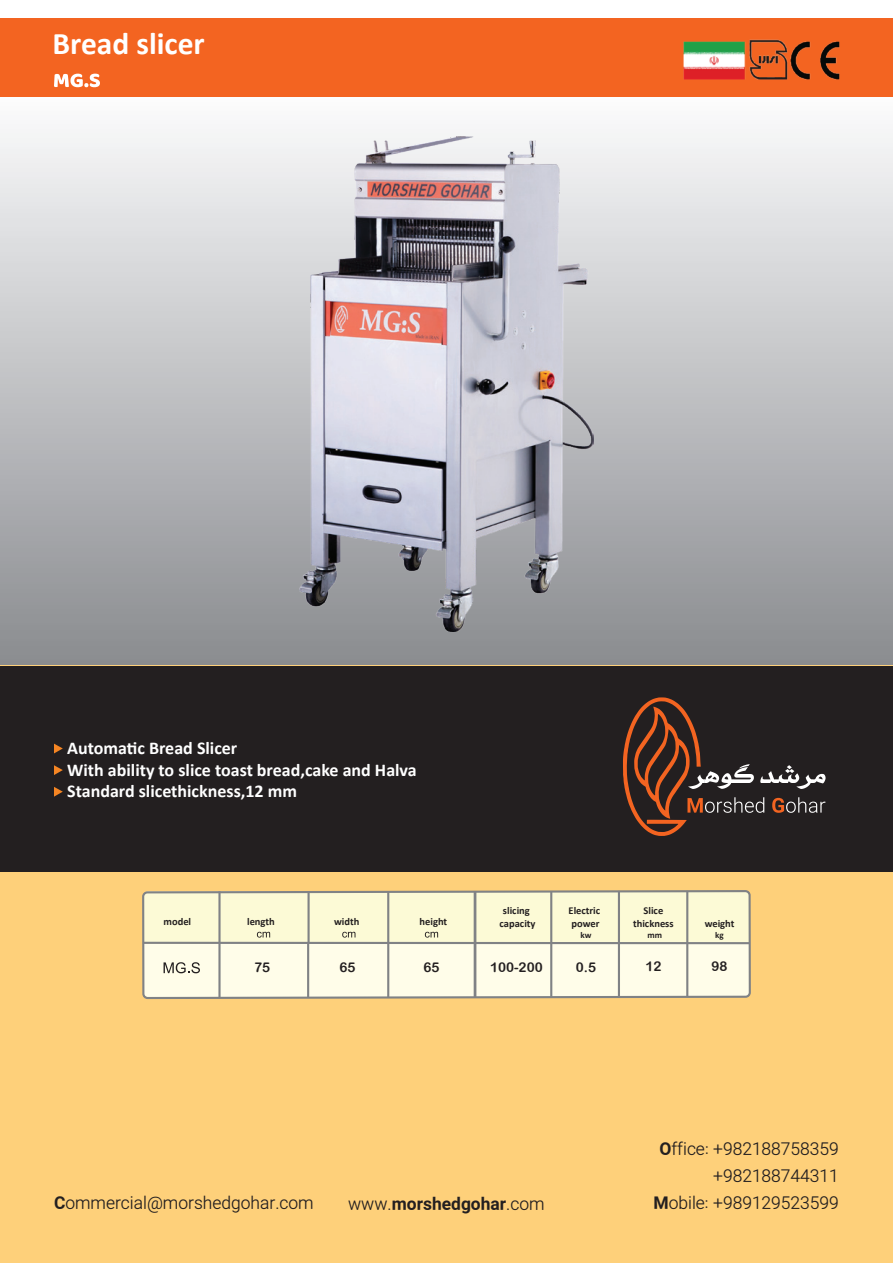
<style>
.page{position:relative;width:893px;height:1263px;background:#fff}
.page>*{position:absolute;margin:0;border:0;box-sizing:border-box;transform-origin:0 0}
.t1{font:700 31.5px "Calibri";color:#fff}
.t2{font:300 22.5px/27px "IRAN Sans Small";color:#231f20;text-align:right}
.t3{font:700 22.5px "IRAN Sans Small";color:#231f20}
.t4{font:700 18px/21.6px "Calibri";color:#fff}
.t5{font:13.5px "Arial Rounded MT Bold";color:#231f20}
.t6{font:700 10.5px/12.6px "Calibri";color:#231f20;text-align:center}
.t7{font:700 9px "Calibri";color:#231f20}
.s1{font-weight:700}
.s2{font-weight:300}
</style>
<div class="page">
<div style="left:0;top:85px;width:893px;height:580px;background:linear-gradient(to bottom,#fdfefe,#8a8b8f)"></div>
<div style="left:0;top:665px;width:893px;height:598px;background:#fed07a"></div>
<div style="left:0;top:665px;width:893px;height:206px;background:#231f20"></div>
<svg style="left:623px;top:697px;width:203px;height:139px"></svg>
<div style="left:0;top:18px;width:893px;height:79px;background:#f36421"></div>
<img style="left:683px;top:39px;width:157px;height:41px">
<img style="left:300px;top:136px;width:293px;height:495px">
<svg style="left:54px;top:74px;width:46px;height:13px"></svg>
<svg style="left:142px;top:890px;width:609px;height:109px"></svg>
<svg style="left:143px;top:891px;width:76px;height:106px"></svg>
<svg style="left:257px;top:932px;width:13px;height:5px"></svg>
<svg style="left:342px;top:932px;width:13px;height:5px"></svg>
<svg style="left:425px;top:932px;width:13px;height:5px"></svg>
<svg style="left:54px;top:744px;width:9px;height:9px"></svg>
<svg style="left:54px;top:765px;width:9px;height:10px"></svg>
<svg style="left:54px;top:787px;width:9px;height:10px"></svg>
<h1 class="t1" style="left:52px;top:23px;width:154px">Bread slicer</h1>
<p class="t4" style="left:67px;top:737px;width:351px">Automatic Bread Slicer<br>With ability to slice toast bread,cake and Halva<br>Standard slicethickness,12 mm</p>
<p class="t6" style="left:164px;top:915px;width:29px">model</p>
<p class="t6" style="left:247px;top:915px;width:29px">length</p>
<p class="t6" style="left:334px;top:915px;width:27px">width</p>
<p class="t6" style="left:419px;top:915px;width:29px">height</p>
<p class="t6" style="left:500px;top:904px;width:37px">slicing capacity</p>
<p class="t6" style="left:568px;top:904px;width:33px;text-align:left">Electric power</p>
<p class="t6" style="left:633px;top:904px;width:42px">Slice thickness</p>
<p class="t6" style="left:705px;top:917px;width:31px">weight</p>
<p class="t7" style="left:580px;top:929px;width:13px">kw</p>
<p class="t7" style="left:648px;top:929px;width:16px">mm</p>
<p class="t7" style="left:715px;top:929px;width:10px">kg</p>
<p class="t5" style="left:254px;top:959px;width:18px">75</p>
<p class="t5" style="left:339px;top:960px;width:18px">65</p>
<p class="t5" style="left:423px;top:959px;width:18px">65</p>
<p class="t5" style="left:490px;top:959px;width:54px">100-200</p>
<p class="t5" style="left:576px;top:959px;width:22px">0.5</p>
<p class="t5" style="left:645px;top:958px;width:18px">12</p>
<p class="t5" style="left:711px;top:958px;width:18px">98</p>
<p class="t2" style="left:54px;top:1191px;width:261px"><span class="s1">C</span>ommercial@morshedgohar.com</p>
<p class="t3" style="left:348px;top:1191px;width:198px"><span class="s2">www.</span>morshedgohar<span class="s2">.com</span></p>
<p class="t2" style="left:653px;top:1137px;width:187px"><span class="s1">O</span>ffice: +982188758359 +982188744311<br><span class="s1">M</span>obile: +989129523599</p>
</div>
